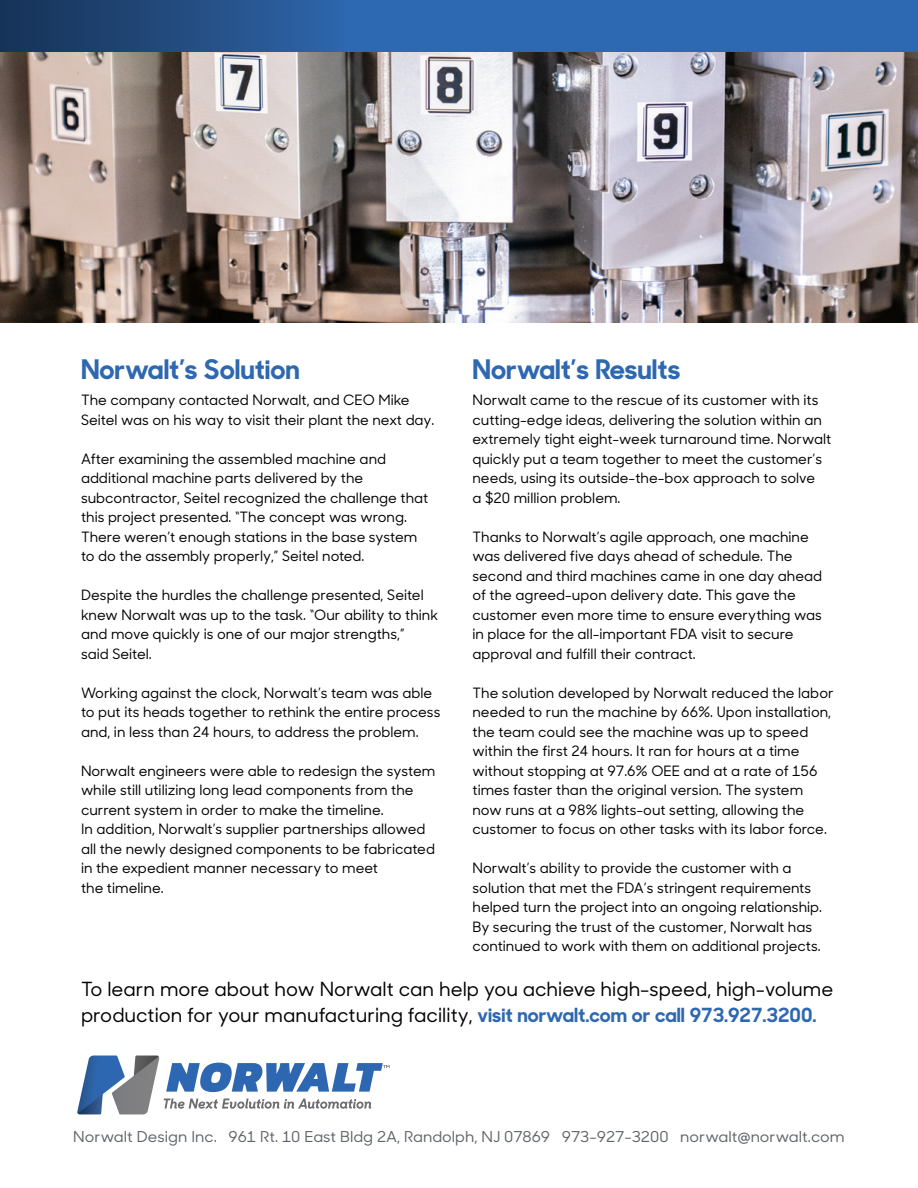
<style>
.page{position:relative;width:918px;height:1188px;background:#fff}
.page>*{position:absolute;margin:0;border:0;box-sizing:border-box;transform-origin:0 0}
.t1{font:700 27px "Sharp Sans No 1";color:#2e68b0}
.t2{font:500 19.5px/25.5px "Sharp Sans No 1";color:#000}
.t3{font:500 15px "Sharp Sans No 1";color:#5f636a;scale:1.04 1}
.t4{font:500 14.25px/19.5px "Sharp Sans No 1";color:#000}
.s1{font-weight:700;color:#2e68b0}
</style>
<div class="page">
<svg style="left:77px;top:1056px;width:313px;height:58px"></svg>
<img style="left:0;top:52px;width:918px;height:270px">
<svg style="left:0;top:0;width:918px;height:52px;background:#295d9f"></svg>
<h1 class="t1" style="left:81px;top:349px;width:220px">Norwalt’s Solution</h1>
<p class="t4" style="left:81px;top:390px;width:355px">The company contacted Norwalt, and CEO Mike<br>Seitel was on his way to visit their plant the next day.</p>
<p class="t4" style="left:81px;top:448px;width:349px">After examining the assembled machine and additional machine parts delivered by the subcontractor, Seitel recognized the challenge that this project presented. “The concept was wrong.<br>There weren’t enough stations in the base system to do the assembly properly,” Seitel noted.</p>
<p class="t4" style="left:81px;top:585px;width:359px">Despite the hurdles the challenge presented, Seitel knew Norwalt was up to the task. “Our ability to think and move quickly is one of our major strengths,”<br>said Seitel.</p>
<p class="t4" style="left:81px;top:682px;width:361px">Working against the clock, Norwalt’s team was able to put its heads together to rethink the entire process and, in less than 24 hours, to address the problem.</p>
<p class="t4" style="left:81px;top:760px;width:356px">Norwalt engineers were able to redesign the system while still utilizing long lead components from the current system in order to make the timeline.<br>In addition, Norwalt’s supplier partnerships allowed all the newly designed components to be fabricated in the expedient manner necessary to meet<br>the timeline.</p>
<h1 class="t1" style="left:472px;top:349px;width:209px">Norwalt’s Results</h1>
<p class="t4" style="left:472px;top:390px;width:360px">Norwalt came to the rescue of its customer with its cutting-edge ideas, delivering the solution within an extremely tight eight-week turnaround time. Norwalt quickly put a team together to meet the customer’s needs, using its outside-the-box approach to solve<br>a $20 million problem.</p>
<p class="t4" style="left:472px;top:526px;width:351px">Thanks to Norwalt’s agile approach, one machine was delivered five days ahead of schedule. The second and third machines came in one day ahead of the agreed-upon delivery date. This gave the customer even more time to ensure everything was in place for the all-important FDA visit to secure approval and fulfill their contract.</p>
<p class="t4" style="left:472px;top:682px;width:363px">The solution developed by Norwalt reduced the labor needed to run the machine by 66%. Upon installation, the team could see the machine was up to speed within the first 24 hours. It ran for hours at a time without stopping at 97.6% OEE and at a rate of 156 times faster than the original version. The system now runs at a 98% lights-out setting, allowing the customer to focus on other tasks with its labor force.</p>
<p class="t4" style="left:472px;top:858px;width:351px">Norwalt’s ability to provide the customer with a solution that met the FDA’s stringent requirements helped turn the project into an ongoing relationship.<br>By securing the trust of the customer, Norwalt has continued to work with them on additional projects.</p>
<h2 class="t2" style="left:81px;top:976px;width:754px">To learn more about how Norwalt can help you achieve high-speed, high-volume production for your manufacturing facility, <span class="s1">visit norwalt.com or call 973.927.3200.</span></h2>
<p class="t3" style="left:73px;top:1125px;width:743px">Norwalt Design Inc. 961 Rt. 10 East Bldg 2A, Randolph, NJ 07869 973-927-3200 norwalt@norwalt.com</p>
</div>
